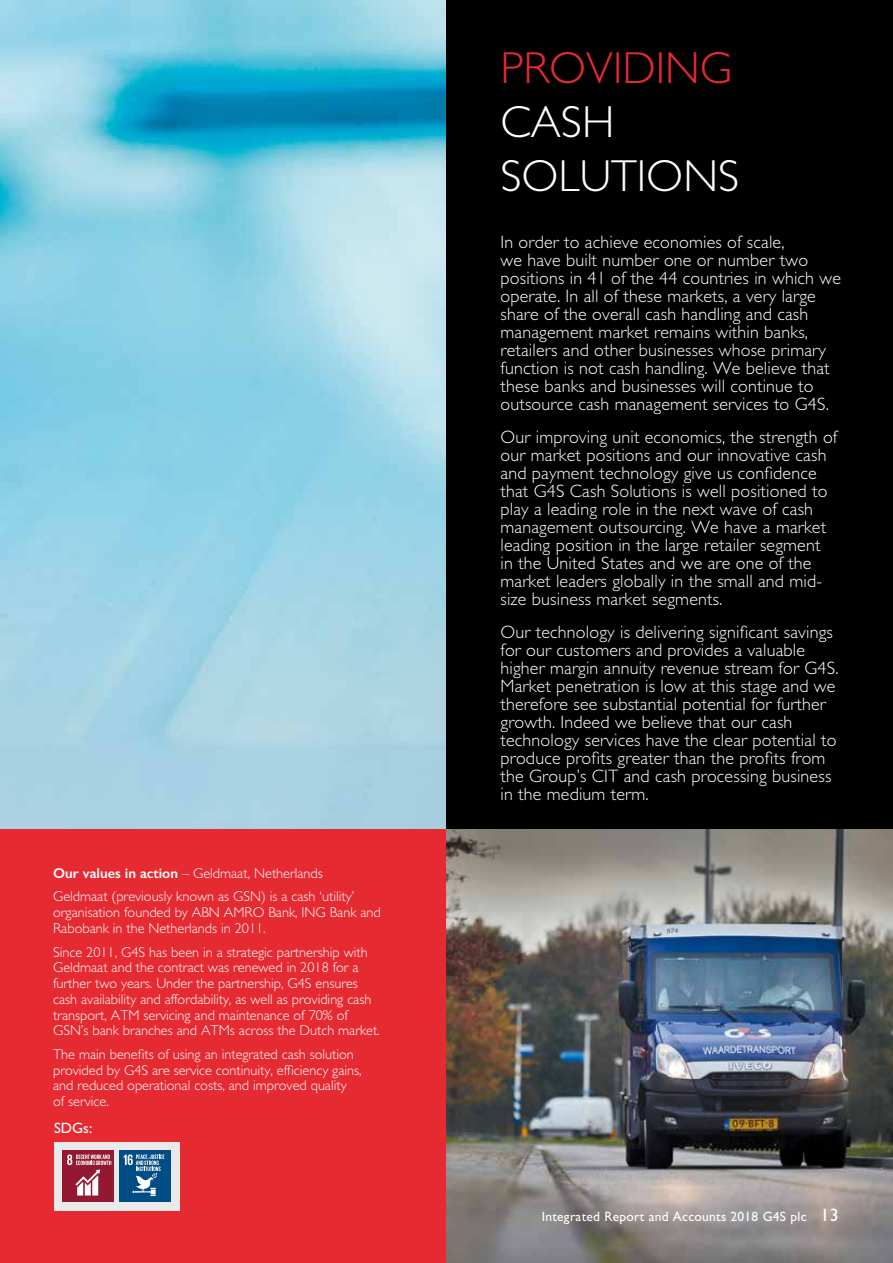
<style>
.page{position:relative;width:893px;height:1263px;background:#fff}
.page>*{position:absolute;margin:0;border:0;box-sizing:border-box;transform-origin:0 0}
.t1{font:300 45px/54px "Gill Sans Std";color:#fff}
.t2{font:300 45px "Gill Sans Std";color:#e62a32}
.t3{font:300 18px/18px "Gill Sans Std";letter-spacing:.01em;color:#fff}
.t4{font:15px "Gill Sans Std";color:#fff}
.t5{font:300 14.25px/15.8px "Gill Sans Std";color:#fff}
.t6{font:13.5px "Gill Sans Std";letter-spacing:.02em;color:#fff}
.s1{font-family:"Gill Sans";font-weight:600}
.s2{font-size:18px}
</style>
<div class="page">
<img style="left:0;top:0;width:446px;height:829px">
<div style="left:446px;top:0;width:447px;height:829px;background:#000"></div>
<div style="left:0;top:829px;width:459px;height:434px;background:#e62a32"></div>
<img style="left:446px;top:829px;width:447px;height:434px">
<div style="left:54px;top:1142px;width:125px;height:68px;background:#eaeaeb"></div>
<div style="left:120px;top:1150px;width:51px;height:51px;background:#004c84"></div>
<svg style="left:63px;top:1150px;width:101px;height:52px"></svg>
<p class="t5" style="left:53px;top:861px;width:303px;line-height:23.5px"><span class="s1">Our values in action</span> – Geldmaat, Netherlands<br>Geldmaat (previously known as GSN) is a cash ‘utility’</p>
<p class="t5" style="left:53px;top:905px;width:329px">organisation founded by ABN AMRO Bank, ING Bank and<br>Rabobank in the Netherlands in 2011.</p>
<p class="t5" style="left:53px;top:944px;width:328px">Since 2011, G4S has been in a strategic partnership with Geldmaat and the contract was renewed in 2018 for a further two years. Under the partnership, G4S ensures cash availability and affordability, as well as providing cash transport, ATM servicing and maintenance of 70% of GSN’s bank branches and ATMs across the Dutch market.</p>
<p class="t5" style="left:53px;top:1046px;width:310px">The main benefits of using an integrated cash solution provided by G4S are service continuity, efficiency gains, and reduced operational costs, and improved quality<br>of service.</p>
<p class="t4" style="left:54px;top:1120px;width:40px">SDGs:</p>
<h1 class="t2" style="left:500px;top:43px;width:233px">PROVIDING</h1>
<h1 class="t1" style="left:500px;top:96px;width:240px">CASH<br>SOLUTIONS</h1>
<p class="t3" style="left:500px;top:233px;width:342px">In order to achieve economies of scale,<br>we have built number one or number two positions in 41 of the 44 countries in which we operate. In all of these markets, a very large share of the overall cash handling and cash management market remains within banks, retailers and other businesses whose primary function is not cash handling. We believe that these banks and businesses will continue to outsource cash management services to G4S.</p>
<p class="t3" style="left:500px;top:428px;width:338px">Our improving unit economics, the strength of our market positions and our innovative cash and payment technology give us confidence that G4S Cash Solutions is well positioned to play a leading role in the next wave of cash management outsourcing. We have a market leading position in the large retailer segment in the United States and we are one of the market leaders globally in the small and mid&shy;size business market segments.</p>
<p class="t3" style="left:500px;top:623px;width:340px">Our technology is delivering significant savings for our customers and provides a valuable higher margin annuity revenue stream for G4S.<br>Market penetration is low at this stage and we therefore see substantial potential for further growth. Indeed we believe that our cash technology services have the clear potential to produce profits greater than the profits from the Group’s CIT and cash processing business in the medium term.</p>
<p class="t6" style="left:542px;top:1209px;width:299px">Integrated Report and Accounts 2018 G4S plc <span class="s2">13</span></p>
</div>
